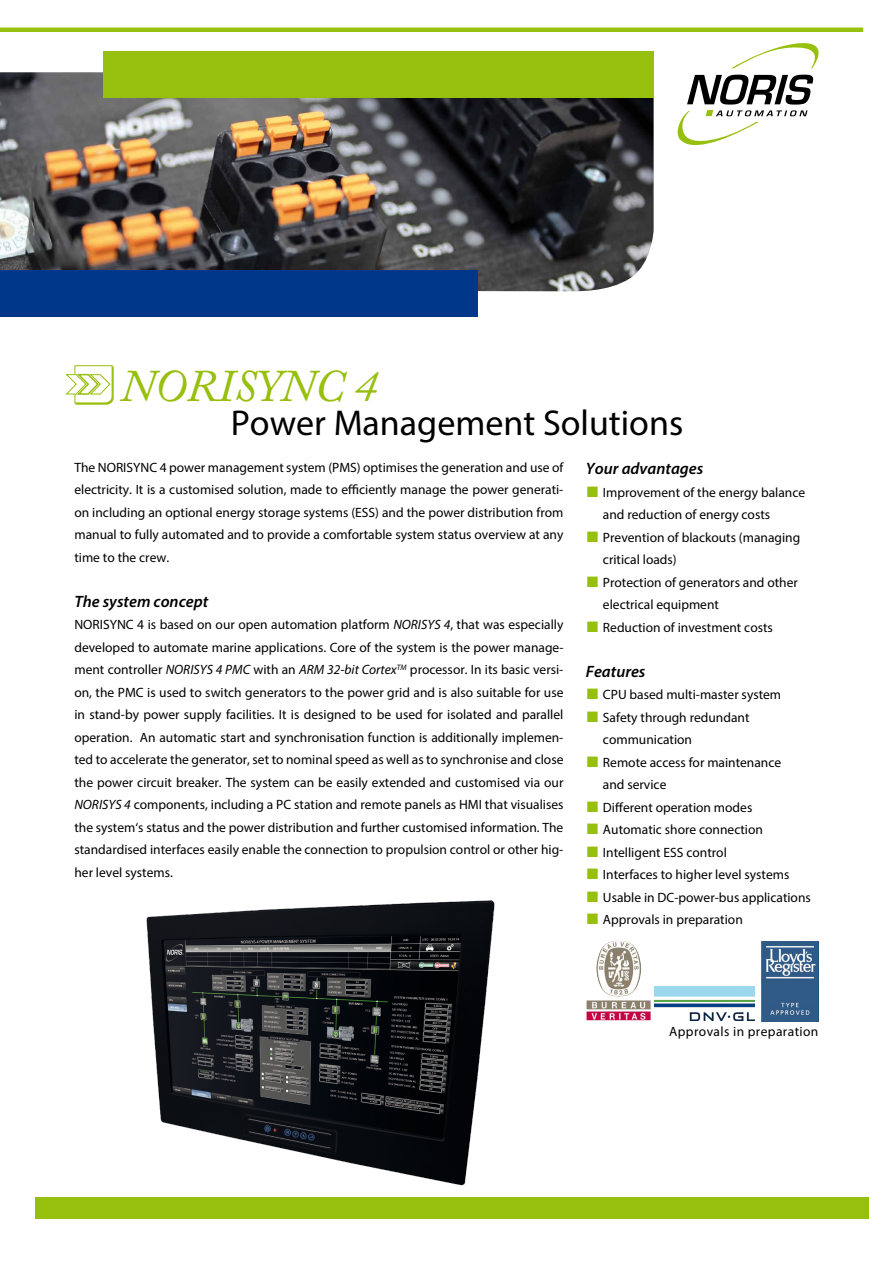
<style>
.page{position:relative;width:893px;height:1263px;background:#fff}
.page>*{position:absolute;margin:0;border:0;box-sizing:border-box;transform-origin:0 0}
.t1{font:italic 45px "Adobe Caslon Pro";color:#97bf0d}
.t2{font:36px "Myriad Pro";color:#000}
.t3{font:italic 600 16.5px "Myriad Pro";color:#000}
.t4{font:13.5px/22.5px "Myriad Pro";color:#000}
.t5{font:13.5px "Myriad Pro";letter-spacing:.03em;color:#000}
.s1{font-style:italic}
.s2{font-family:"Arial";font-size:22.5px;color:#97bf0d}
</style>
<div class="page">
<svg style="left:732px;top:43px;width:87px;height:25px"></svg>
<svg style="left:677px;top:75px;width:136px;height:70px"></svg>
<img style="left:0;top:72px;width:654px;height:220px">
<div style="left:103px;top:51px;width:551px;height:47px;background:#97bf0d"></div>
<div style="left:0;top:270px;width:477px;height:47px;background:#00378b"></div>
<div style="left:35px;top:1198px;width:834px;height:21px;background:#97bf0d"></div>
<hr style="left:0;top:28px;width:863px;height:4px;background:#97bf0d">
<svg style="left:587px;top:1000px;width:64px;height:20px"></svg>
<img style="left:596px;top:941px;width:45px;height:56px">
<img style="left:655px;top:986px;width:100px;height:35px">
<img style="left:761px;top:942px;width:57px;height:79px">
<img style="left:146px;top:900px;width:349px;height:286px">
<svg style="left:65px;top:365px;width:49px;height:40px"></svg>
<h1 class="t1" style="left:121px;top:360px;width:258px">NORISYNC 4</h1>
<h2 class="t2" style="left:231px;top:400px;width:454px">Power Management Solutions</h2>
<p class="t4" style="left:74px;top:456px;width:491px;text-align:justify">The NORISYNC 4 power management system (PMS) optimises the generation and use of electricity. It is a customised solution, made to efficiently manage the power generati&shy;on including an optional energy storage systems (ESS) and the power distribution from manual to fully automated and to provide a comfortable system status overview at any time to the crew.</p>
<p class="t3" style="left:74px;top:591px;width:135px">The system concept</p>
<p class="t4" style="left:74px;top:613px;width:491px;text-align:justify">NORISYNC 4 is based on our open automation platform <span class="s1">NORISYS 4</span>, that was especially developed to automate marine applications. Core of the system is the power manage&shy;ment controller <span class="s1">NORISYS 4 PMC</span> with an <span class="s1">ARM 32-bit Cortex</span><sup>TM</sup> processor. In its basic versi&shy;on, the PMC is used to switch generators to the power grid and is also suitable for use in stand-by power supply facilities. It is designed to be used for isolated and parallel operation. An automatic start and synchronisation function is additionally implemen&shy;ted to accelerate the generator, set to nominal speed as well as to synchronise and close the power circuit breaker. The system can be easily extended and customised via our <span class="s1">NORISYS 4</span> components, including a PC station and remote panels as HMI that visualises the system‘s status and the power distribution and further customised information. The standardised interfaces easily enable the connection to propulsion control or other hig&shy;her level systems.</p>
<p class="t3" style="left:586px;top:458px;width:119px">Your advantages</p>
<p class="t4" style="left:603px;top:481px;width:204px;text-indent:-17px"><span class="s2">■</span> Improvement of the energy balance and reduction of energy costs</p>
<p class="t4" style="left:603px;top:526px;width:199px;text-indent:-17px"><span class="s2">■</span> Prevention of blackouts (managing critical loads)</p>
<p class="t4" style="left:603px;top:571px;width:196px;text-indent:-17px"><span class="s2">■</span> Protection of generators and other electrical equipment</p>
<p class="t4" style="left:586px;top:616px;width:188px"><span class="s2">■</span> Reduction of investment costs</p>
<p class="t3" style="left:586px;top:661px;width:61px">Features</p>
<p class="t4" style="left:586px;top:683px;width:197px"><span class="s2">■</span> CPU based multi-master system</p>
<p class="t4" style="left:603px;top:706px;width:148px;text-indent:-17px"><span class="s2">■</span> Safety through redundant communication</p>
<p class="t4" style="left:603px;top:751px;width:180px;text-indent:-17px"><span class="s2">■</span> Remote access for maintenance and service</p>
<p class="t4" style="left:586px;top:796px;width:168px"><span class="s2">■</span> Different operation modes</p>
<p class="t4" style="left:586px;top:818px;width:178px"><span class="s2">■</span> Automatic shore connection</p>
<p class="t4" style="left:586px;top:841px;width:142px"><span class="s2">■</span> Intelligent ESS control</p>
<p class="t4" style="left:586px;top:863px;width:205px"><span class="s2">■</span> Interfaces to higher level systems</p>
<p class="t4" style="left:586px;top:886px;width:226px"><span class="s2">■</span> Usable in DC-power-bus applications</p>
<p class="t4" style="left:586px;top:908px;width:158px"><span class="s2">■</span> Approvals in preparation</p>
<p class="t5" style="left:669px;top:1023px;width:151px">Approvals in preparation</p>
</div>
